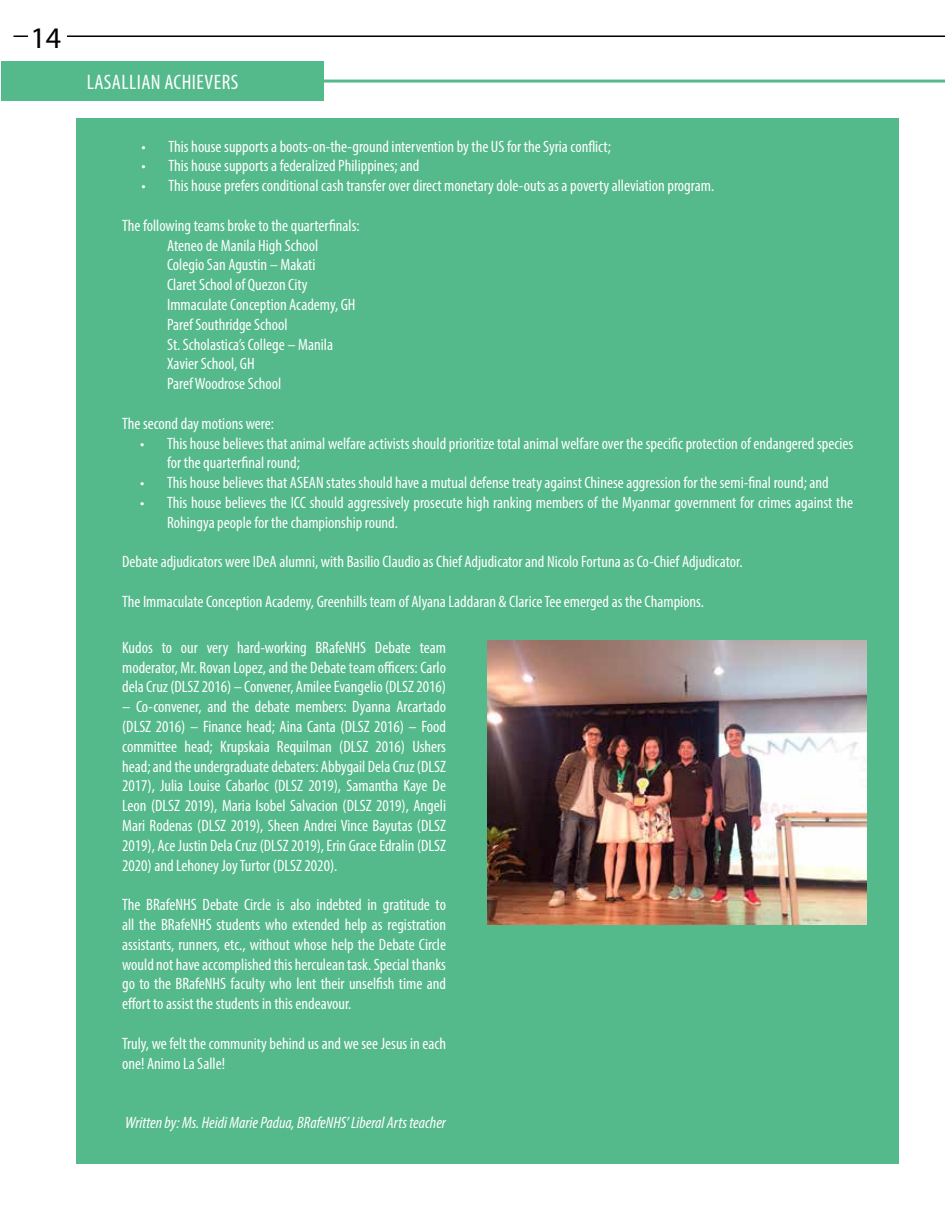
<style>
.page{position:relative;width:945px;height:1215px;background:#fff}
.page>*{position:absolute;margin:0;border:0;box-sizing:border-box;transform-origin:0 0}
.t1{font:30px "Myriad Pro";color:#000}
.t2{font:condensed 21px "Myriad Pro";letter-spacing:.02em;color:#fff}
.t3{font:condensed 16.5px/19.8px "Myriad Pro";color:#fff}
.t4{font:italic condensed 16.5px "Myriad Pro";color:#fff}
</style>
<div class="page">
<hr style="left:14px;top:35px;width:931px;height:2px;background:#000">
<div style="left:28px;top:20px;width:38px;height:35px;background:#fff"></div>
<div style="left:1px;top:61px;width:323px;height:40px;background:#54b98b"></div>
<hr style="left:310px;top:80px;width:635px;height:3px;background:#54b98b">
<div style="left:76px;top:118px;width:823px;height:1046px;background:#54b98b"></div>
<img style="left:488px;top:640px;width:378px;height:284px">
<h1 class="t1" style="left:30px;top:20px;width:32px">14</h1>
<p class="t2" style="left:87px;top:70px;width:152px">LASALLIAN achievers</p>
<p class="t3" style="left:142px;top:136px;width:471px">• This house supports a boots-on-the-ground intervention by the US for the Syria conflict;</p>
<p class="t3" style="left:142px;top:156px;width:279px">• This house supports a federalized Philippines; and</p>
<p class="t3" style="left:142px;top:176px;width:574px">• This house prefers conditional cash transfer over direct monetary dole-outs as a poverty alleviation program.</p>
<p class="t3" style="left:167px;top:215px;width:194px;text-indent:-45px">The following teams broke to the quarterfinals:<br>Ateneo de Manila High School<br>Colegio San Agustin – Makati<br>Claret School of Quezon City<br>Immaculate Conception Academy, GH<br>Paref Southridge School<br>St. Scholastica’s College – Manila<br>Xavier School, GH<br>Paref Woodrose School</p>
<p class="t3" style="left:122px;top:413px;width:153px">The second day motions were:</p>
<p class="t3" style="left:167px;top:433px;width:688px;text-indent:-27px">• This house believes that animal welfare activists should prioritize total animal welfare over the specific protection of endangered species for the quarterfinal round;</p>
<p class="t3" style="left:140px;top:473px;width:690px">• This house believes that ASEAN states should have a mutual defense treaty against Chinese aggression for the semi-final round; and</p>
<p class="t3" style="left:167px;top:492px;width:688px;text-indent:-27px">• This house believes the ICC should aggressively prosecute high ranking members of the Myanmar government for crimes against the<br>Rohingya people for the championship round.</p>
<p class="t3" style="left:122px;top:552px;width:622px">Debate adjudicators were IDeA alumni, with Basilio Claudio as Chief Adjudicator and Nicolo Fortuna as Co-Chief Adjudicator.</p>
<p class="t3" style="left:122px;top:591px;width:583px">The Immaculate Conception Academy, Greenhills team of Alyana Laddaran &amp; Clarice Tee emerged as the Champions.</p>
<p class="t3" style="left:122px;top:637px;width:325px;text-align:justify">Kudos to our very hard-working BRafeNHS Debate team moderator, Mr. Rovan Lopez, and the Debate team officers: Carlo dela Cruz (DLSZ 2016) – Convener, Amilee Evangelio (DLSZ 2016)</p>
<p class="t3" style="left:122px;top:697px;width:325px;text-align:justify">– Co-convener, and the debate members: Dyanna Arcartado (DLSZ 2016) – Finance head; Aina Canta (DLSZ 2016) – Food committee head; Krupskaia Requilman (DLSZ 2016) Ushers head; and the undergraduate debaters: Abbygail Dela Cruz (DLSZ 2017), Julia Louise Cabarloc (DLSZ 2019), Samantha Kaye De Leon (DLSZ 2019), Maria Isobel Salvacion (DLSZ 2019), Angeli Mari Rodenas (DLSZ 2019), Sheen Andrei Vince Bayutas (DLSZ 2019), Ace Justin Dela Cruz (DLSZ 2019), Erin Grace Edralin (DLSZ 2020) and Lehoney Joy Turtor (DLSZ 2020).</p>
<p class="t3" style="left:122px;top:895px;width:325px;text-align:justify">The BRafeNHS Debate Circle is also indebted in gratitude to all the BRafeNHS students who extended help as registration assistants, runners, etc., without whose help the Debate Circle would not have accomplished this herculean task. Special thanks go to the BRafeNHS faculty who lent their unselfish time and effort to assist the students in this endeavour.</p>
<p class="t3" style="left:122px;top:1033px;width:325px">Truly, we felt the community behind us and we see Jesus in each one! Animo La Salle!</p>
<p class="t4" style="left:125px;top:1113px;width:322px">Written by: Ms. Heidi Marie Padua, BRafeNHS’ Liberal Arts teacher</p>
</div>
